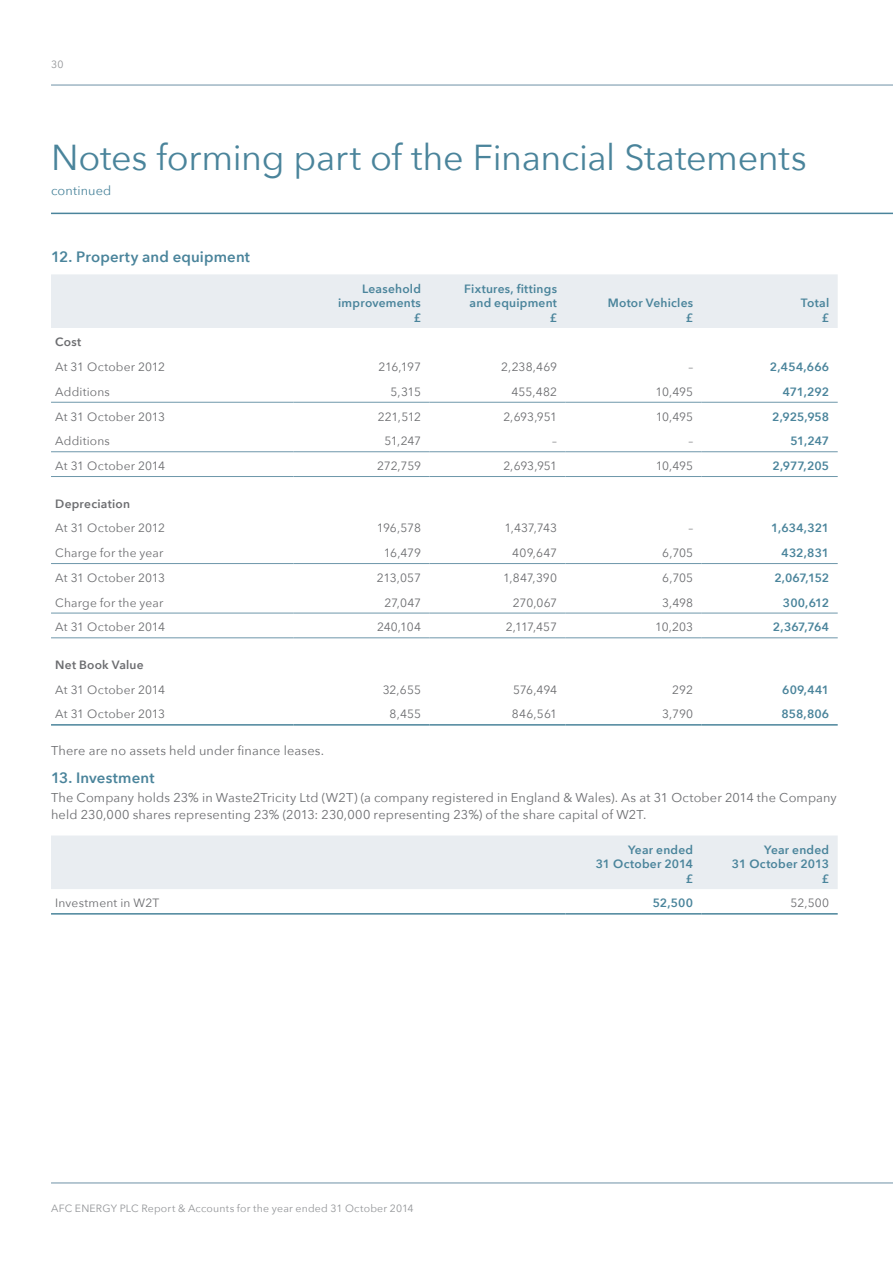
<style>
.page{position:relative;width:893px;height:1263px;background:#fff}
.page>*{position:absolute;margin:0;border:0;box-sizing:border-box;transform-origin:0 0}
.t1{font:36px "Avenir Next";letter-spacing:-.01em;color:#4a849b}
.t2{font:600 15px "Avenir Next";letter-spacing:.01em;color:#4a849b}
.t3{font:12.75px/16.5px "Avenir Next";letter-spacing:.01em;color:#6c6d70}
.t4{font:12.75px "Avenir Next";letter-spacing:.015em;color:#4a849b}
.t5{font:12px "Avenir Next";letter-spacing:.01em;color:#6c6d70}
.t6{font:600 12px/14.4px "Avenir Next";letter-spacing:.02em;color:#4a849b;text-align:right}
.t7{font:600 12px "Avenir Next";letter-spacing:.02em;color:#6c6d70}
.t8{font:10.5px "Avenir Next";letter-spacing:.02em;color:#939598}
</style>
<div class="page">
<hr style="left:51px;top:84px;width:842px;height:2px;background:#9fb6c4">
<hr style="left:51px;top:1182px;width:842px;height:2px;background:#9fb6c4">
<hr style="left:51px;top:213px;width:842px;height:1px;background:#4a849b">
<div style="left:51px;top:274px;width:787px;height:54px;background:#e9edf1"></div>
<hr style="left:51px;top:451px;width:242px;height:1px;background:#6e97aa">
<hr style="left:293px;top:451px;width:136px;height:1px;background:#6e97aa">
<hr style="left:429px;top:451px;width:137px;height:1px;background:#6e97aa">
<hr style="left:566px;top:451px;width:136px;height:1px;background:#6e97aa">
<hr style="left:702px;top:451px;width:136px;height:1px;background:#6e97aa">
<hr style="left:51px;top:476px;width:242px;height:1px;background:#6e97aa">
<hr style="left:293px;top:476px;width:136px;height:1px;background:#6e97aa">
<hr style="left:429px;top:476px;width:137px;height:1px;background:#6e97aa">
<hr style="left:566px;top:476px;width:136px;height:1px;background:#6e97aa">
<hr style="left:702px;top:476px;width:136px;height:1px;background:#6e97aa">
<hr style="left:51px;top:724px;width:242px;height:2px;background:#4a849b">
<hr style="left:293px;top:724px;width:136px;height:2px;background:#4a849b">
<hr style="left:429px;top:724px;width:137px;height:2px;background:#4a849b">
<hr style="left:566px;top:724px;width:136px;height:2px;background:#4a849b">
<hr style="left:702px;top:724px;width:136px;height:2px;background:#4a849b">
<hr style="left:51px;top:613px;width:242px;height:1px;background:#6e97aa">
<hr style="left:293px;top:613px;width:136px;height:1px;background:#6e97aa">
<hr style="left:429px;top:613px;width:137px;height:1px;background:#6e97aa">
<hr style="left:566px;top:613px;width:136px;height:1px;background:#6e97aa">
<hr style="left:702px;top:613px;width:136px;height:1px;background:#6e97aa">
<hr style="left:51px;top:637px;width:242px;height:1px;background:#6e97aa">
<hr style="left:293px;top:637px;width:136px;height:1px;background:#6e97aa">
<hr style="left:429px;top:637px;width:137px;height:1px;background:#6e97aa">
<hr style="left:566px;top:637px;width:136px;height:1px;background:#6e97aa">
<hr style="left:702px;top:637px;width:136px;height:1px;background:#6e97aa">
<hr style="left:51px;top:563px;width:242px;height:1px;background:#6e97aa">
<hr style="left:293px;top:563px;width:136px;height:1px;background:#6e97aa">
<hr style="left:429px;top:563px;width:137px;height:1px;background:#6e97aa">
<hr style="left:566px;top:563px;width:136px;height:1px;background:#6e97aa">
<hr style="left:702px;top:563px;width:136px;height:1px;background:#6e97aa">
<hr style="left:51px;top:402px;width:242px;height:1px;background:#6e97aa">
<hr style="left:293px;top:402px;width:136px;height:1px;background:#6e97aa">
<hr style="left:429px;top:402px;width:137px;height:1px;background:#6e97aa">
<hr style="left:566px;top:402px;width:136px;height:1px;background:#6e97aa">
<hr style="left:702px;top:402px;width:136px;height:1px;background:#6e97aa">
<div style="left:51px;top:835px;width:787px;height:54px;background:#e9edf1"></div>
<hr style="left:51px;top:913px;width:515px;height:1px;background:#4a849b">
<hr style="left:566px;top:913px;width:136px;height:1px;background:#4a849b">
<hr style="left:702px;top:913px;width:136px;height:1px;background:#4a849b">
<p class="t8" style="left:51px;top:56px;width:14px">30</p>
<h1 class="t1" style="left:51px;top:127px;width:757px">Notes forming part of the Financial Statements</h1>
<p class="t4" style="left:51px;top:180px;width:62px">continued</p>
<p class="t2" style="left:51px;top:244px;width:201px">12. Property and equipment</p>
<p class="t6" style="left:338px;top:281px;width:84px">Leasehold improvements £</p>
<p class="t6" style="left:464px;top:281px;width:94px">Fixtures, fittings and equipment £</p>
<p class="t6" style="left:608px;top:295px;width:87px">Motor Vehicles £</p>
<p class="t6" style="left:801px;top:295px;width:30px">Total £</p>
<p class="t7" style="left:55px;top:332px;width:28px">Cost</p>
<p class="t5" style="left:55px;top:357px;width:111px">At 31 October 2012</p>
<p class="t5" style="left:378px;top:357px;width:44px">216,197</p>
<p class="t5" style="left:501px;top:357px;width:57px">2,238,469</p>
<p class="t5" style="left:688px;top:357px;width:6px">–</p>
<p class="t6" style="left:770px;top:359px;width:61px">2,454,666</p>
<p class="t5" style="left:55px;top:382px;width:56px">Additions</p>
<p class="t5" style="left:390px;top:382px;width:32px">5,315</p>
<p class="t5" style="left:511px;top:382px;width:47px">455,482</p>
<p class="t5" style="left:656px;top:382px;width:39px">10,495</p>
<p class="t6" style="left:783px;top:384px;width:48px">471,292</p>
<p class="t5" style="left:55px;top:406px;width:111px">At 31 October 2013</p>
<p class="t5" style="left:378px;top:406px;width:45px">221,512</p>
<p class="t5" style="left:503px;top:406px;width:55px">2,693,951</p>
<p class="t5" style="left:656px;top:406px;width:39px">10,495</p>
<p class="t6" style="left:772px;top:409px;width:59px">2,925,958</p>
<p class="t5" style="left:55px;top:431px;width:56px">Additions</p>
<p class="t5" style="left:385px;top:431px;width:38px">51,247</p>
<p class="t5" style="left:552px;top:431px;width:6px">–</p>
<p class="t5" style="left:688px;top:431px;width:6px">–</p>
<p class="t6" style="left:790px;top:434px;width:40px">51,247</p>
<p class="t5" style="left:55px;top:456px;width:111px">At 31 October 2014</p>
<p class="t5" style="left:377px;top:456px;width:45px">272,759</p>
<p class="t5" style="left:503px;top:456px;width:55px">2,693,951</p>
<p class="t5" style="left:656px;top:456px;width:39px">10,495</p>
<p class="t6" style="left:772px;top:458px;width:58px">2,977,205</p>
<p class="t7" style="left:55px;top:493px;width:76px">Depreciation</p>
<p class="t5" style="left:55px;top:518px;width:111px">At 31 October 2012</p>
<p class="t5" style="left:377px;top:518px;width:46px">196,578</p>
<p class="t5" style="left:504px;top:518px;width:54px">1,437,743</p>
<p class="t5" style="left:688px;top:518px;width:6px">–</p>
<p class="t6" style="left:771px;top:521px;width:60px">1,634,321</p>
<p class="t5" style="left:55px;top:543px;width:110px">Charge for the year</p>
<p class="t5" style="left:384px;top:543px;width:39px">16,479</p>
<p class="t5" style="left:512px;top:543px;width:46px">409,647</p>
<p class="t5" style="left:662px;top:543px;width:32px">6,705</p>
<p class="t6" style="left:781px;top:545px;width:49px">432,831</p>
<p class="t5" style="left:55px;top:568px;width:111px">At 31 October 2013</p>
<p class="t5" style="left:377px;top:568px;width:46px">213,057</p>
<p class="t5" style="left:503px;top:568px;width:56px">1,847,390</p>
<p class="t5" style="left:662px;top:568px;width:32px">6,705</p>
<p class="t6" style="left:774px;top:570px;width:56px">2,067,152</p>
<p class="t5" style="left:55px;top:592px;width:110px">Charge for the year</p>
<p class="t5" style="left:384px;top:592px;width:38px">27,047</p>
<p class="t5" style="left:513px;top:592px;width:46px">270,067</p>
<p class="t5" style="left:662px;top:592px;width:33px">3,498</p>
<p class="t6" style="left:783px;top:595px;width:48px">300,612</p>
<p class="t5" style="left:55px;top:617px;width:111px">At 31 October 2014</p>
<p class="t5" style="left:377px;top:617px;width:45px">240,104</p>
<p class="t5" style="left:506px;top:617px;width:53px">2,117,457</p>
<p class="t5" style="left:655px;top:617px;width:40px">10,203</p>
<p class="t6" style="left:773px;top:620px;width:58px">2,367,764</p>
<p class="t7" style="left:55px;top:654px;width:90px">Net Book Value</p>
<p class="t5" style="left:55px;top:679px;width:111px">At 31 October 2014</p>
<p class="t5" style="left:383px;top:679px;width:40px">32,655</p>
<p class="t5" style="left:513px;top:679px;width:46px">576,494</p>
<p class="t5" style="left:672px;top:679px;width:23px">292</p>
<p class="t6" style="left:782px;top:682px;width:48px">609,441</p>
<p class="t5" style="left:55px;top:704px;width:111px">At 31 October 2013</p>
<p class="t5" style="left:390px;top:704px;width:33px">8,455</p>
<p class="t5" style="left:512px;top:704px;width:47px">846,561</p>
<p class="t5" style="left:662px;top:704px;width:32px">3,790</p>
<p class="t6" style="left:781px;top:707px;width:49px">858,806</p>
<p class="t3" style="left:51px;top:742px;width:275px">There are no assets held under finance leases.</p>
<p class="t2" style="left:51px;top:765px;width:105px">13. Investment</p>
<p class="t3" style="left:51px;top:789px;width:787px">The Company holds 23% in Waste2Tricity Ltd (W2T) (a company registered in England &amp; Wales). As at 31 October 2014 the Company held 230,000 shares representing 23% (2013: 230,000 representing 23%) of the share capital of W2T.</p>
<p class="t6" style="left:596px;top:842px;width:99px">Year ended<br>31 October 2014 £</p>
<p class="t6" style="left:732px;top:842px;width:99px">Year ended<br>31 October 2013 £</p>
<p class="t5" style="left:55px;top:893px;width:106px">Investment in W2T</p>
<p class="t6" style="left:653px;top:896px;width:42px">52,500</p>
<p class="t5" style="left:790px;top:893px;width:40px">52,500</p>
<p class="t8" style="left:51px;top:1199px;width:364px">AFC ENERGY PLC Report &amp; Accounts for the year ended 31 October 2014</p>
</div>
